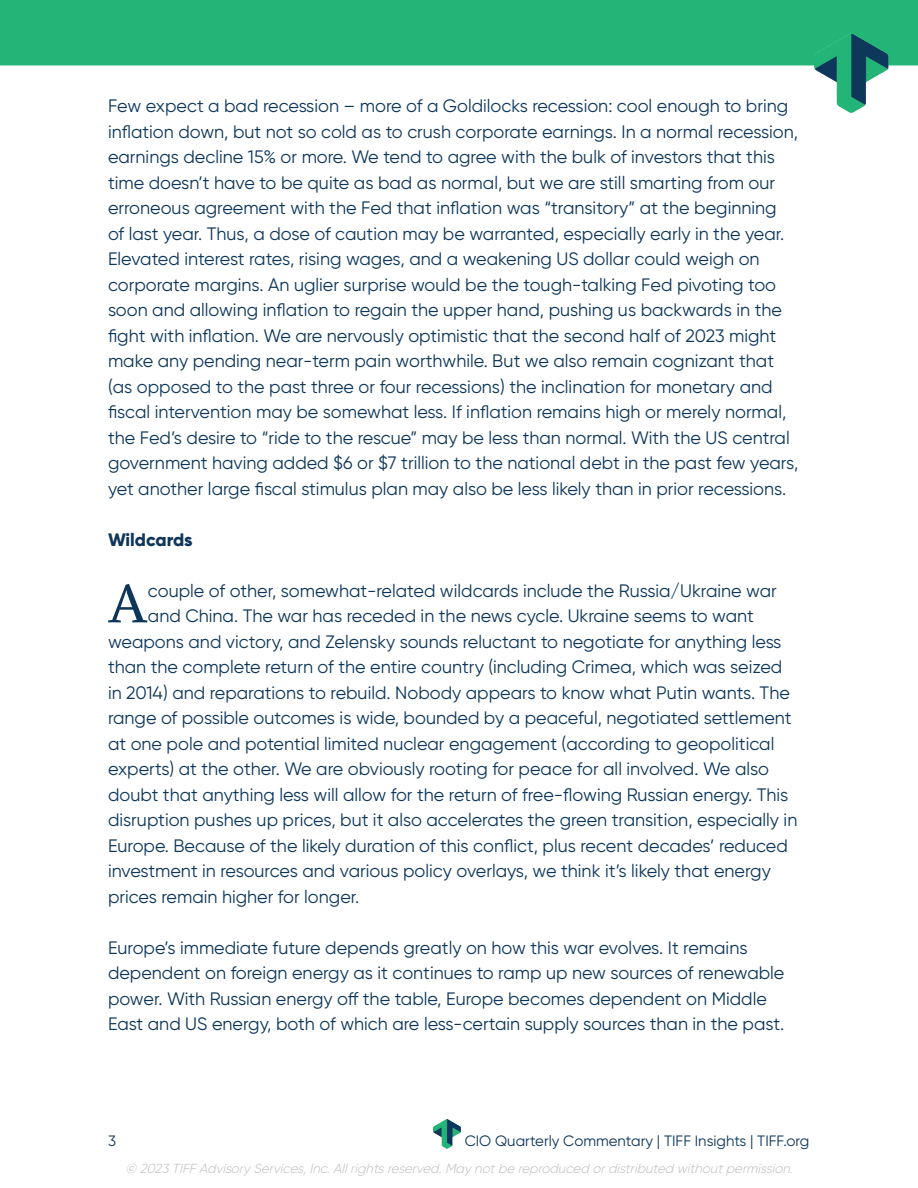
<style>
.page{position:relative;width:918px;height:1188px;background:#fff}
.page>*{position:absolute;margin:0;border:0;box-sizing:border-box;transform-origin:0 0}
.t1{font:54.3px "GT Sectra";color:#0d365a}
.t2{font:18px/25.5px "Gilroy";color:#0d365a}
.t3{font:800 18px "Gilroy";letter-spacing:-.005em;color:#0d365a}
.t4{font:15px "Gilroy";color:#0d365a}
.t5{font:italic 300 13.2px "Gilroy";color:#bcbdc0}
</style>
<div class="page">
<img style="left:434px;top:1119px;width:27px;height:30px">
<div style="left:0;top:0;width:918px;height:67px;background:#23b477"></div>
<img style="left:815px;top:33px;width:74px;height:80px">
<p class="t2" style="left:108px;top:93px;width:692px">Few expect a bad recession – more of a Goldilocks recession: cool enough to bring inflation down, but not so cold as to crush corporate earnings. In a normal recession, earnings decline 15% or more. We tend to agree with the bulk of investors that this time doesn’t have to be quite as bad as normal, but we are still smarting from our erroneous agreement with the Fed that inflation was “transitory” at the beginning<br>of last year. Thus, a dose of caution may be warranted, especially early in the year.<br>Elevated interest rates, rising wages, and a weakening US dollar could weigh on corporate margins. An uglier surprise would be the tough-talking Fed pivoting too soon and allowing inflation to regain the upper hand, pushing us backwards in the fight with inflation. We are nervously optimistic that the second half of 2023 might make any pending near-term pain worthwhile. But we also remain cognizant that (as opposed to the past three or four recessions) the inclination for monetary and fiscal intervention may be somewhat less. If inflation remains high or merely normal, the Fed’s desire to “ride to the rescue” may be less than normal. With the US central government having added $6 or $7 trillion to the national debt in the past few years, yet another large fiscal stimulus plan may also be less likely than in prior recessions.</p>
<p class="t3" style="left:108px;top:528px;width:86px">Wildcards</p>
<h1 class="t1" style="left:107px;top:572px;width:42px">A</h1>
<p class="t2" style="left:148px;top:578px;width:630px">couple of other, somewhat-related wildcards include the Russia/Ukraine war</p>
<p class="t2" style="left:148px;top:603px;width:608px">and China. The war has receded in the news cycle. Ukraine seems to want</p>
<p class="t2" style="left:108px;top:629px;width:675px">weapons and victory, and Zelensky sounds reluctant to negotiate for anything less</p>
<p class="t2" style="left:108px;top:654px;width:676px">than the complete return of the entire country (including Crimea, which was seized</p>
<p class="t2" style="left:108px;top:680px;width:683px">in 2014) and reparations to rebuild. Nobody appears to know what Putin wants. The</p>
<p class="t2" style="left:108px;top:705px;width:685px">range of possible outcomes is wide, bounded by a peaceful, negotiated settlement</p>
<p class="t2" style="left:108px;top:731px;width:668px">at one pole and potential limited nuclear engagement (according to geopolitical</p>
<p class="t2" style="left:108px;top:756px;width:662px">experts) at the other. We are obviously rooting for peace for all involved. We also</p>
<p class="t2" style="left:108px;top:782px;width:682px">doubt that anything less will allow for the return of free-flowing Russian energy. This</p>
<p class="t2" style="left:108px;top:807px;width:691px">disruption pushes up prices, but it also accelerates the green transition, especially in</p>
<p class="t2" style="left:108px;top:833px;width:681px">Europe. Because of the likely duration of this conflict, plus recent decades’ reduced</p>
<p class="t2" style="left:108px;top:858px;width:664px">investment in resources and various policy overlays, we think it’s likely that energy</p>
<p class="t2" style="left:108px;top:884px;width:253px">prices remain higher for longer.</p>
<p class="t2" style="left:108px;top:935px;width:678px">Europe’s immediate future depends greatly on how this war evolves. It remains dependent on foreign energy as it continues to ramp up new sources of renewable power. With Russian energy off the table, Europe becomes dependent on Middle East and US energy, both of which are less-certain supply sources than in the past.</p>
<p class="t4" style="left:108px;top:1132px;width:9px">3</p>
<p class="t4" style="left:465px;top:1132px;width:346px">CIO Quarterly Commentary | TIFF Insights | TIFF.org</p>
<p class="t5" style="left:125px;top:1160px;width:672px">© 2023 TIFF AdvisoryServices,Inc.Allrightsreserved.Maynotbe reproduced ordistributed withoutpermission.</p>
</div>
